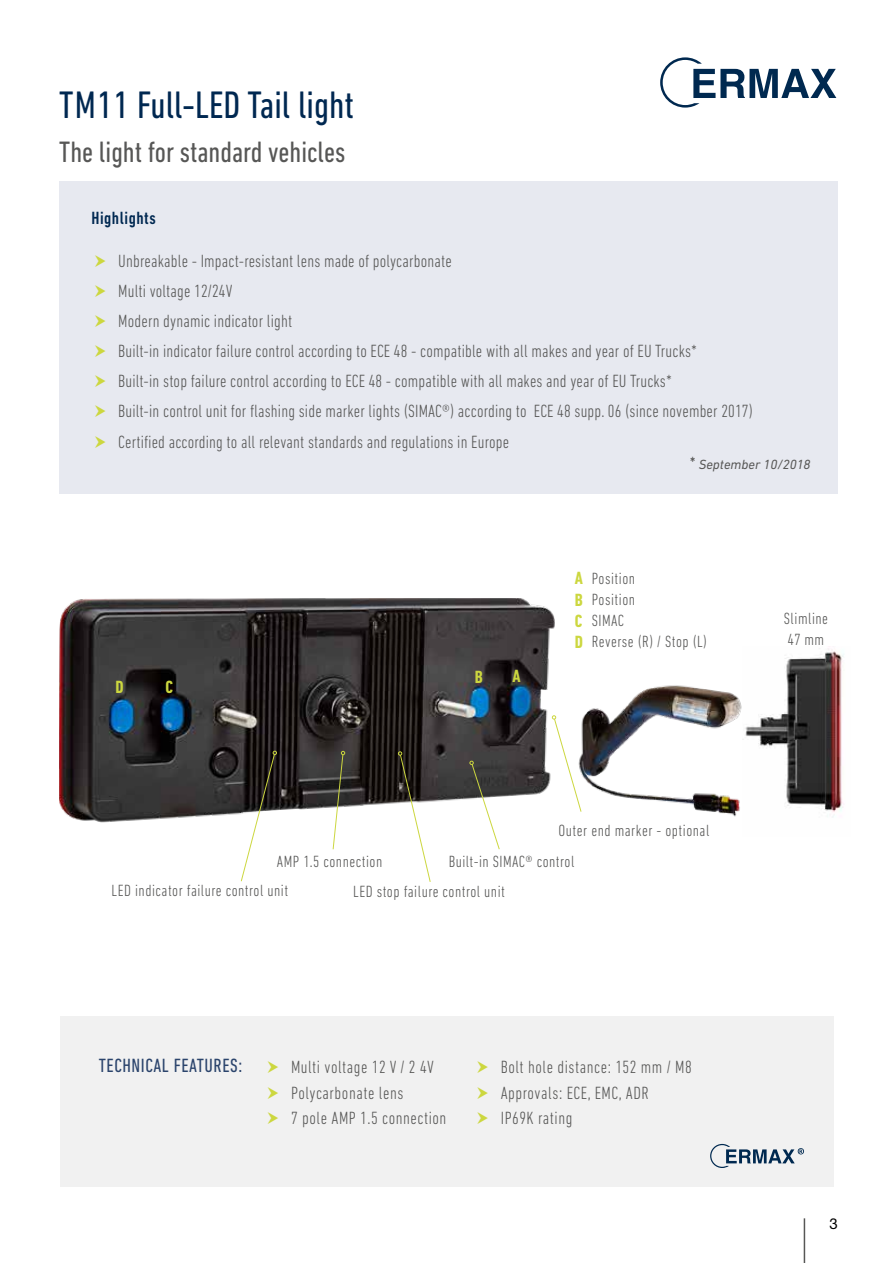
<style>
.page{position:relative;width:893px;height:1263px;background:#fff}
.page>*{position:absolute;margin:0;border:0;box-sizing:border-box;transform-origin:0 0}
.t1{font:condensed 39px "DIN Next LT Pro";color:#002851}
.t2{font:condensed 30px "DIN Next LT Pro";color:#575756}
.t3{font:condensed 19.5px "DIN Next LT Pro";letter-spacing:.03em;color:#2b446c}
.t4{font:300 condensed 18px/30.2px "DIN Next LT Pro";letter-spacing:.01em;color:#575756}
.t5{font:300 condensed 18px/25.8px "DIN Next LT Pro";letter-spacing:.03em;color:#575756}
.t6{font:500 condensed 18px "DIN Next LT Pro";letter-spacing:.03em;color:#002851}
.t7{font:700 condensed 18px/22px "DIN Next LT Pro";color:#ccd73f}
.t8{font:300 condensed 16.5px/21px "DIN Next LT Pro";letter-spacing:.03em;color:#575756}
.t9{font:15px "Helvetica Neue LT Pro";color:#000}
.t10{font:italic 13.5px "DIN Next LT Pro";color:#575756}
.s1{font-style:normal;font-stretch:condensed;font-size:18px}
</style>
<div class="page">
<svg style="left:660px;top:57px;width:176px;height:51px"></svg>
<img style="left:60px;top:598px;width:494px;height:225px">
<img style="left:582px;top:685px;width:160px;height:132px">
<img style="left:745px;top:648px;width:99px;height:169px">
<svg style="left:240px;top:751px;width:37px;height:131px"></svg>
<svg style="left:398px;top:751px;width:33px;height:131px"></svg>
<svg style="left:332px;top:751px;width:13px;height:99px"></svg>
<svg style="left:469px;top:761px;width:31px;height:89px"></svg>
<svg style="left:552px;top:715px;width:30px;height:98px"></svg>
<hr style="left:804px;top:1218px;width:1px;height:45px;background:#575756">
<div style="left:60px;top:1016px;width:773px;height:170px;background:#f1f1f1"></div>
<div style="left:60px;top:182px;width:778px;height:312px;background:#e7e9f0"></div>
<svg style="left:710px;top:1144px;width:94px;height:24px"></svg>
<h1 class="t1" style="left:59px;top:82px;width:296px">TM11 Full-LED Tail light</h1>
<h2 class="t2" style="left:59px;top:135px;width:288px">The light for standard vehicles</h2>
<p class="t6" style="left:91px;top:208px;width:66px">Highlights</p>
<p class="t4" style="left:118px;top:246px;width:636px">Unbreakable - Impact-resistant lens made of polycarbonate<br>Multi voltage 12/24V<br>Modern dynamic indicator light<br>Built-in indicator failure control according to ECE 48 - compatible with all makes and year of EU Trucks*<br>Built-in stop failure control according to ECE 48 - compatible with all makes and year of EU Trucks*<br>Built-in control unit for flashing side marker lights (SIMAC®) according to ECE 48 supp. 06 (since november 2017)<br>Certified according to all relevant standards and regulations in Europe</p>
<p class="t7" style="left:115px;top:676px;width:10px">D</p>
<p class="t7" style="left:166px;top:676px;width:9px">C</p>
<p class="t7" style="left:475px;top:666px;width:10px">B</p>
<p class="t7" style="left:513px;top:665px;width:10px">A</p>
<p class="t10" style="left:690px;top:457px;width:122px"><span class="s1">*</span> September 10/2018</p>
<p class="t7" style="left:575px;top:567px;width:10px">A<br>B</p>
<p class="t7" style="left:575px;top:631px;width:10px">D</p>
<p class="t7" style="left:575px;top:610px;width:9px">C</p>
<p class="t8" style="left:592px;top:568px;width:117px">Position<br>Position<br>SIMAC<br>Reverse (R) / Stop (L)</p>
<p class="t8" style="left:784px;top:608px;width:46px">Slimline<br>47 mm</p>
<p class="t8" style="left:559px;top:820px;width:152px">Outer end marker - optional</p>
<p class="t8" style="left:277px;top:851px;width:107px">AMP 1.5 connection</p>
<p class="t8" style="left:449px;top:850px;width:127px">Built-in SIMAC® control</p>
<p class="t8" style="left:112px;top:880px;width:178px">LED indicator failure control unit</p>
<p class="t8" style="left:353px;top:881px;width:153px">LED stop failure control unit</p>
<p class="t3" style="left:99px;top:1055px;width:145px">TECHNICAL FEATURES:</p>
<p class="t5" style="left:291px;top:1053px;width:157px">Multi voltage 12 V / 2 4V<br>Polycarbonate lens<br>7 pole AMP 1.5 connection</p>
<p class="t5" style="left:501px;top:1053px;width:193px">Bolt hole distance: 152 mm / M8<br>Approvals: ECE, EMC, ADR<br>IP69K rating</p>
<p class="t9" style="left:829px;top:1214px;width:10px">3</p>
</div>
